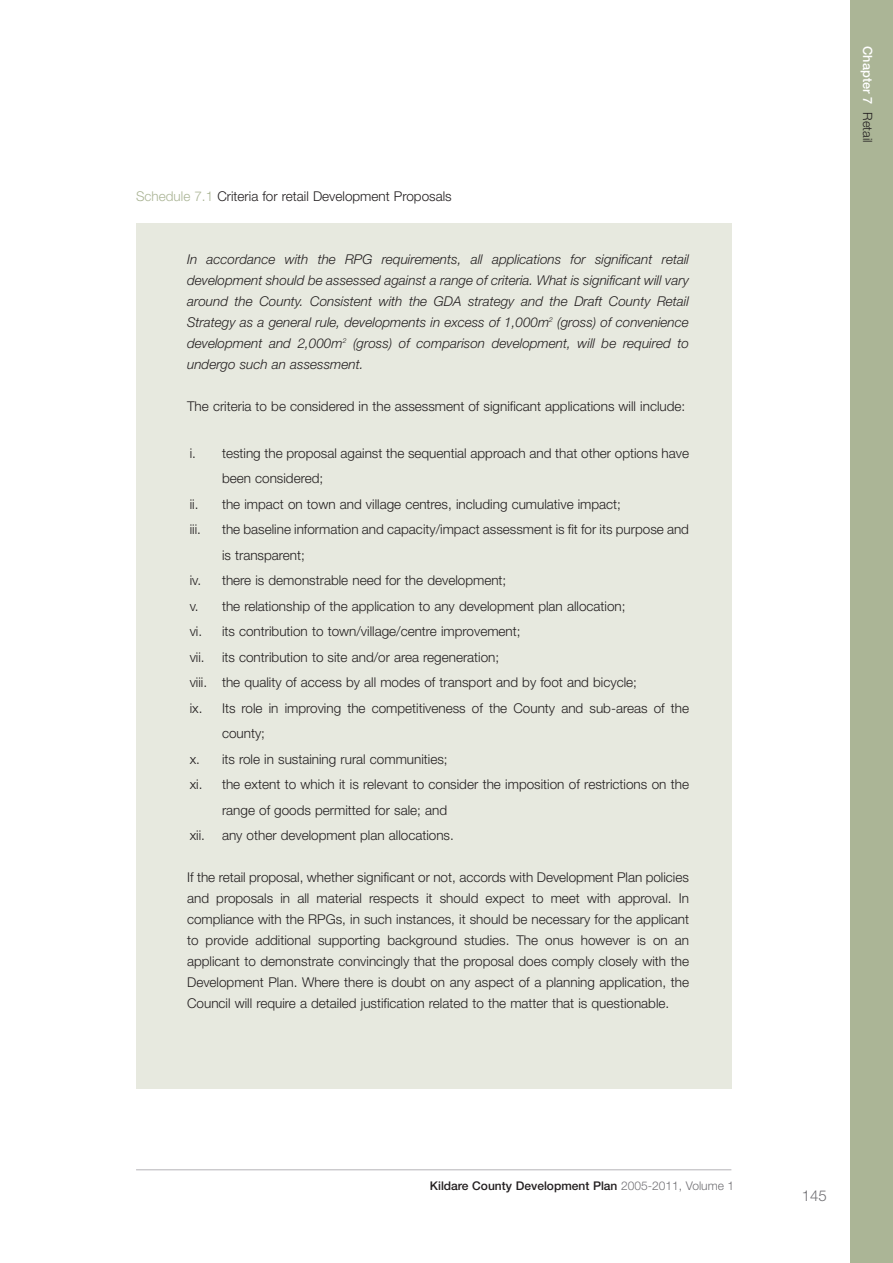
<style>
.page{position:relative;width:893px;height:1263px;background:#fff}
.page>*{position:absolute;margin:0;border:0;box-sizing:border-box;transform-origin:0 0}
.t1{font:300 15px "Helvetica Neue";color:#717074}
.t2{font:300 13.5px/21px "Helvetica Neue";color:#231f20;text-align:justify}
.t3{font:italic 300 13.5px/21px "Helvetica Neue";color:#231f20;text-align:justify}
.t4{font:500 12.75px "Helvetica Neue";color:#fff}
.t5{font:500 12px "Helvetica Neue";color:#231f20}
.s1{color:#abb596}
.s2{font-weight:300;color:#717074}
.s3{font-weight:300;color:#231f20}
</style>
<div class="page">
<hr style="left:136px;top:1169px;width:595px;height:1px;background:#b4b3b7">
<div style="left:850px;top:0;width:43px;height:1263px;background:#abb596"></div>
<div style="left:136px;top:223px;width:595px;height:866px;background:#e7e9df"></div>
<p class="t2" style="left:136px;top:187px;width:317px"><span class="s1">Schedule 7.1</span> Criteria for retail Development Proposals</p>
<p class="t3" style="left:187px;top:250px;width:503px">In accordance with the RPG requirements, all applications for significant retail development should be assessed against a range of criteria. What is significant will vary around the County. Consistent with the GDA strategy and the Draft County Retail Strategy as a general rule, developments in excess of 1,000m<sup>2</sup> (gross) of convenience development and 2,000m<sup>2</sup> (gross) of comparison development, will be required to undergo such an assessment.</p>
<p class="t2" style="left:187px;top:397px;width:500px">The criteria to be considered in the assessment of significant applications will include:</p>
<p class="t2" style="left:190px;top:443px;width:501px">i. testing the proposal against the sequential approach and that other options have</p>
<p class="t2" style="left:222px;top:469px;width:103px">been considered;</p>
<p class="t2" style="left:190px;top:494px;width:433px">ii. the impact on town and village centres, including cumulative impact;</p>
<p class="t2" style="left:190px;top:520px;width:13px">iii.</p>
<p class="t2" style="left:222px;top:520px;width:469px">the baseline information and capacity/impact assessment is fit for its purpose and</p>
<p class="t2" style="left:222px;top:545px;width:84px">is transparent;</p>
<p class="t2" style="left:190px;top:571px;width:318px">iv. there is demonstrable need for the development;</p>
<p class="t2" style="left:190px;top:596px;width:437px">v. the relationship of the application to any development plan allocation;</p>
<p class="t2" style="left:190px;top:622px;width:332px">vi. its contribution to town/village/centre improvement;</p>
<p class="t2" style="left:190px;top:647px;width:16px">vii.</p>
<p class="t2" style="left:222px;top:647px;width:279px">its contribution to site and/or area regeneration;</p>
<p class="t2" style="left:190px;top:673px;width:449px">viii. the quality of access by all modes of transport and by foot and bicycle;</p>
<p class="t2" style="left:190px;top:698px;width:501px">ix. Its role in improving the competitiveness of the County and sub-areas of the</p>
<p class="t2" style="left:222px;top:724px;width:45px">county;</p>
<p class="t2" style="left:190px;top:749px;width:259px">x. its role in sustaining rural communities;</p>
<p class="t2" style="left:190px;top:775px;width:501px">xi. the extent to which it is relevant to consider the imposition of restrictions on the</p>
<p class="t2" style="left:222px;top:800px;width:227px">range of goods permitted for sale; and</p>
<p class="t2" style="left:190px;top:826px;width:17px">xii.</p>
<p class="t2" style="left:222px;top:826px;width:233px">any other development plan allocations.</p>
<p class="t2" style="left:187px;top:868px;width:503px">If the retail proposal, whether significant or not, accords with Development Plan policies and proposals in all material respects it should expect to meet with approval. In compliance with the RPGs, in such instances, it should be necessary for the applicant to provide additional supporting background studies. The onus however is on an applicant to demonstrate convincingly that the proposal does comply closely with the Development Plan. Where there is doubt on any aspect of a planning application, the Council will require a detailed justification related to the matter that is questionable.</p>
<p class="t5" style="left:430px;top:1181px;width:306px">Kildare County Development Plan <span class="s2">2005-2011, Volume 1</span></p>
<p class="t4" style="left:872px;top:46px;width:98px;rotate:90deg">Chapter 7 <span class="s3">Retail</span></p>
<p class="t1" style="left:802px;top:1191px;width:27px">145</p>
</div>
